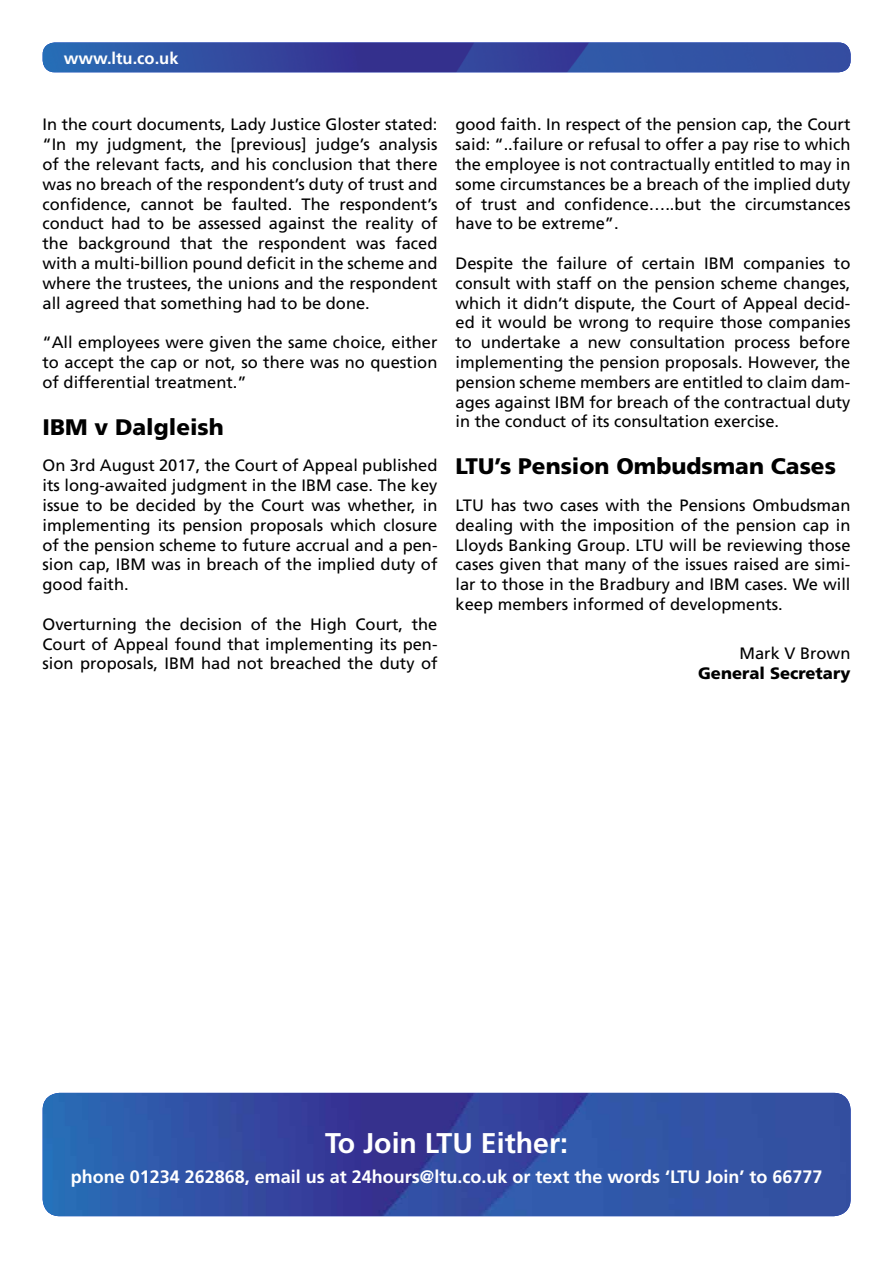
<style>
.page{position:relative;width:893px;height:1263px;background:#fff}
.page>*{position:absolute;margin:0;border:0;box-sizing:border-box;transform-origin:0 0}
.t1{font:700 28.5px "Frutiger";color:#fff}
.t2{font:900 22.5px "Frutiger";color:#000}
.t3{font:700 18px "Frutiger";color:#fff}
.t4{font:16.5px/19.8px "Frutiger";color:#000;text-align:justify}
.t5{font:900 16.5px "Frutiger";color:#000}
.t6{font:700 16.5px "Frutiger";color:#fff}
</style>
<div class="page">
<img style="left:43px;top:1093px;width:808px;height:123px">
<img style="left:43px;top:43px;width:808px;height:29px">
<p class="t6" style="left:64px;top:48px;width:116px">www.ltu.co.uk</p>
<p class="t4" style="left:43px;top:115px;width:396px">In the court documents, Lady Justice Gloster stated: “In my judgment, the [previous] judge’s analysis of the relevant facts, and his conclusion that there was no breach of the respondent’s duty of trust and confidence, cannot be faulted. The respondent’s conduct had to be assessed against the reality of the background that the respondent was faced with a multi-billion pound deficit in the scheme and where the trustees, the unions and the respondent all agreed that something had to be done.</p>
<p class="t4" style="left:43px;top:332px;width:396px">“All employees were given the same choice, either to accept the cap or not, so there was no question of differential treatment.”</p>
<h2 class="t2" style="left:43px;top:413px;width:183px">IBM v Dalgleish</h2>
<p class="t4" style="left:43px;top:456px;width:396px">On 3rd August 2017, the Court of Appeal published its long-awaited judgment in the IBM case. The key issue to be decided by the Court was whether, in implementing its pension proposals which closure of the pension scheme to future accrual and a pen&shy;sion cap, IBM was in breach of the implied duty of good faith.</p>
<p class="t4" style="left:43px;top:614px;width:396px">Overturning the decision of the High Court, the Court of Appeal found that implementing its pen&shy;sion proposals, IBM had not breached the duty of</p>
<p class="t4" style="left:455px;top:115px;width:396px">good faith. In respect of the pension cap, the Court said: “..failure or refusal to offer a pay rise to which the employee is not contractually entitled to may in some circumstances be a breach of the implied duty of trust and confidence…..but the circumstances have to be extreme”.</p>
<p class="t4" style="left:455px;top:253px;width:396px">Despite the failure of certain IBM companies to consult with staff on the pension scheme changes, which it didn’t dispute, the Court of Appeal decid&shy;ed it would be wrong to require those companies to undertake a new consultation process before implementing the pension proposals. However, the pension scheme members are entitled to claim dam&shy;ages against IBM for breach of the contractual duty in the conduct of its consultation exercise.</p>
<h2 class="t2" style="left:455px;top:453px;width:382px">LTU’s Pension Ombudsman Cases</h2>
<p class="t4" style="left:455px;top:495px;width:396px">LTU has two cases with the Pensions Ombudsman dealing with the imposition of the pension cap in Lloyds Banking Group. LTU will be reviewing those cases given that many of the issues raised are simi&shy;lar to those in the Bradbury and IBM cases. We will keep members informed of developments.</p>
<p class="t4" style="left:739px;top:643px;width:112px">Mark V Brown</p>
<p class="t5" style="left:698px;top:663px;width:154px">General Secretary</p>
<h1 class="t1" style="left:325px;top:1126px;width:244px">To Join LTU Either:</h1>
<p class="t3" style="left:71px;top:1166px;width:753px">phone 01234 262868, email us at 24hours@ltu.co.uk or text the words ‘LTU Join’ to 66777</p>
</div>
